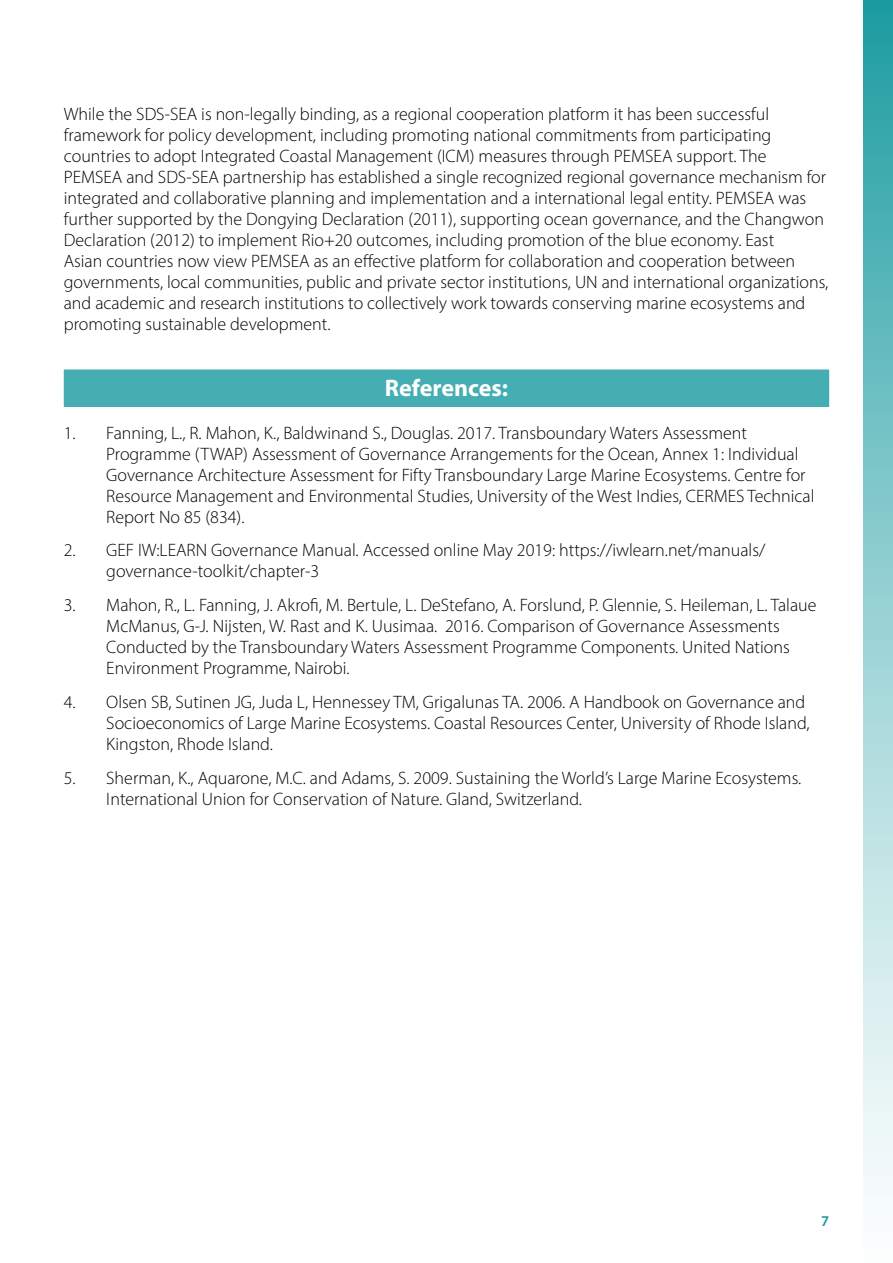
<style>
.page{position:relative;width:893px;height:1263px;background:#fff}
.page>*{position:absolute;margin:0;border:0;box-sizing:border-box;transform-origin:0 0}
.t1{font:700 24px "Myriad Pro";color:#fff}
.t2{font:300 18px/21px "Myriad Pro";color:#000}
.t3{font:600 15px "Myriad Pro";color:#179a9f}
</style>
<div class="page">
<div style="left:863px;top:0;width:30px;height:1263px;background:linear-gradient(to bottom,#239fa4,#fff)"></div>
<div style="left:64px;top:369px;width:765px;height:38px;background:#45aeb2"></div>
<p class="t2" style="left:64px;top:103px;width:766px">While the SDS-SEA is non-legally binding, as a regional cooperation platform it has been successful framework for policy development, including promoting national commitments from participating countries to adopt Integrated Coastal Management (ICM) measures through PEMSEA support. The PEMSEA and SDS-SEA partnership has established a single recognized regional governance mechanism for integrated and collaborative planning and implementation and a international legal entity. PEMSEA was further supported by the Dongying Declaration (2011), supporting ocean governance, and the Changwon Declaration (2012) to implement Rio+20 outcomes, including promotion of the blue economy. East<br>Asian countries now view PEMSEA as an effective platform for collaboration and cooperation between governments, local communities, public and private sector institutions, UN and international organizations, and academic and research institutions to collectively work towards conserving marine ecosystems and promoting sustainable development.</p>
<h1 class="t1" style="left:385px;top:373px;width:125px">References:</h1>
<p class="t2" style="left:106px;top:422px;width:710px;text-indent:-43px">1. Fanning, L., R. Mahon, K., Baldwinand S., Douglas. 2017. Transboundary Waters Assessment Programme (TWAP) Assessment of Governance Arrangements for the Ocean, Annex 1: Individual Governance Architecture Assessment for Fifty Transboundary Large Marine Ecosystems. Centre for Resource Management and Environmental Studies, University of the West Indies, CERMES Technical Report No 85 (834).</p>
<p class="t2" style="left:106px;top:540px;width:661px;text-indent:-43px">2. GEF IW:LEARN Governance Manual. Accessed online May 2019: https://iwlearn.net/manuals/ governance-toolkit/chapter-3</p>
<p class="t2" style="left:106px;top:594px;width:712px;text-indent:-43px">3. Mahon, R., L. Fanning, J. Akrofi, M. Bertule, L. DeStefano, A. Forslund, P. Glennie, S. Heileman, L. Talaue McManus, G-J. Nijsten, W. Rast and K. Uusimaa. 2016. Comparison of Governance Assessments Conducted by the Transboundary Waters Assessment Programme Components. United Nations Environment Programme, Nairobi.</p>
<p class="t2" style="left:106px;top:691px;width:705px;text-indent:-43px">4. Olsen SB, Sutinen JG, Juda L, Hennessey TM, Grigalunas TA. 2006. A Handbook on Governance and<br>Socioeconomics of Large Marine Ecosystems. Coastal Resources Center, University of Rhode Island,<br>Kingston, Rhode Island.</p>
<p class="t2" style="left:106px;top:767px;width:696px;text-indent:-43px">5. Sherman, K., Aquarone, M.C. and Adams, S. 2009. Sustaining the World’s Large Marine Ecosystems.<br>International Union for Conservation of Nature. Gland, Switzerland.</p>
<p class="t3" style="left:821px;top:1211px;width:10px">7</p>
</div>
